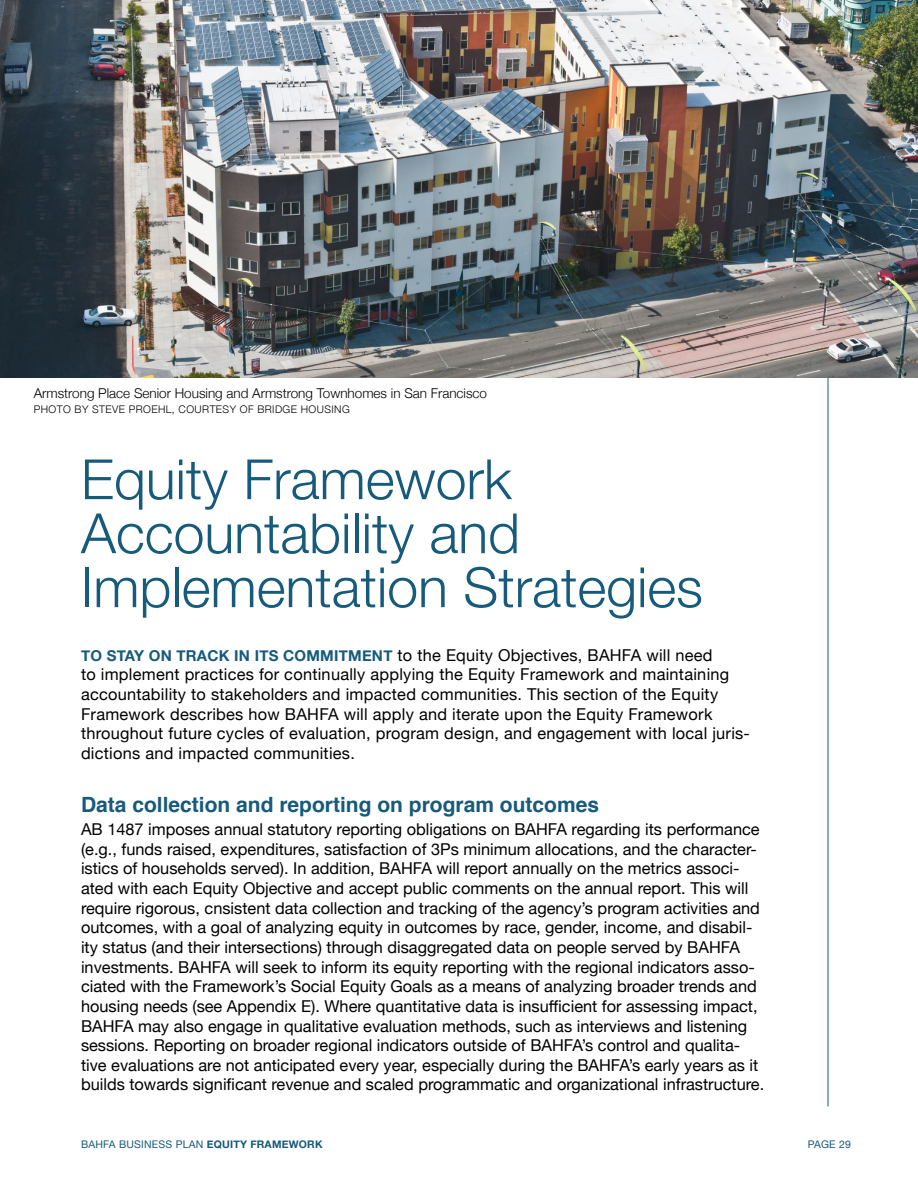
<style>
.page{position:relative;width:918px;height:1188px;background:#fff}
.page>*{position:absolute;margin:0;border:0;box-sizing:border-box;transform-origin:0 0}
.Heading_1_-_Main_Sec{font:300 55.5px/54px "Helvetica Neue";color:#165a7c}
.Subhead_2{font:700 21px "Helvetica";color:#165a7c}
.t1{font:16.35px/19.6px "Helvetica Neue";color:#000}
.photo_caption{font:300 13.5px "Helvetica Neue";color:#000}
.photographer{font:300 10.5px "Helvetica Neue";letter-spacing:.04em;color:#000}
.t2{font:10.5px "Helvetica Neue";letter-spacing:.02em;color:#165a7c}
.s1{font-weight:700;font-size:15px;color:#165a7c}
.s2{font-weight:700}
</style>
<div class="page">
<hr style="left:828px;top:81px;width:1px;height:1026px;background:#165a7c">
<img style="left:0;top:0;width:918px;height:378px">
<p class="photo_caption" style="left:34px;top:383px;width:455px">Armstrong Place Senior Housing and Armstrong Townhomes in San Francisco</p>
<p class="photographer" style="left:34px;top:401px;width:318px">PHOTO BY STEVE PROEHL, COURTESY OF BRIDGE HOUSING</p>
<p class="Heading_1_-_Main_Sec" style="left:81px;top:448px;width:623px">Equity Framework<br>Accountability and<br>Implementation Strategies</p>
<p class="t1" style="left:81px;top:646px;width:671px"><span class="s1">TO STAY ON TRACK IN ITS COMMITMENT</span> to the Equity Objectives, BAHFA will need<br>to implement practices for continually applying the Equity Framework and maintaining accountability to stakeholders and impacted communities. This section of the Equity Framework describes how BAHFA will apply and iterate upon the Equity Framework throughout future cycles of evaluation, program design, and engagement with local juris&shy;dictions and impacted communities.</p>
<p class="Subhead_2" style="left:81px;top:788px;width:520px">Data collection and reporting on program outcomes</p>
<p class="t1" style="left:81px;top:820px;width:685px">AB 1487 imposes annual statutory reporting obligations on BAHFA regarding its performance (e.g., funds raised, expenditures, satisfaction of 3Ps minimum allocations, and the character&shy;istics of households served). In addition, BAHFA will report annually on the metrics associ&shy;ated with each Equity Objective and accept public comments on the annual report. This will require rigorous, cnsistent data collection and tracking of the agency’s program activities and outcomes, with a goal of analyzing equity in outcomes by race, gender, income, and disabil&shy;ity status (and their intersections) through disaggregated data on people served by BAHFA investments. BAHFA will seek to inform its equity reporting with the regional indicators asso&shy;ciated with the Framework’s Social Equity Goals as a means of analyzing broader trends and housing needs (see Appendix E). Where quantitative data is insufficient for assessing impact, BAHFA may also engage in qualitative evaluation methods, such as interviews and listening sessions. Reporting on broader regional indicators outside of BAHFA’s control and qualita&shy;tive evaluations are not anticipated every year, especially during the BAHFA’s early years as it builds towards significant revenue and scaled programmatic and organizational infrastructure.</p>
<p class="t2" style="left:81px;top:1137px;width:243px">BAHFA BUSINESS PLAN <span class="s2">EQUITY FRAMEWORK</span></p>
<p class="t2" style="left:808px;top:1136px;width:45px">PAGE 29</p>
</div>
